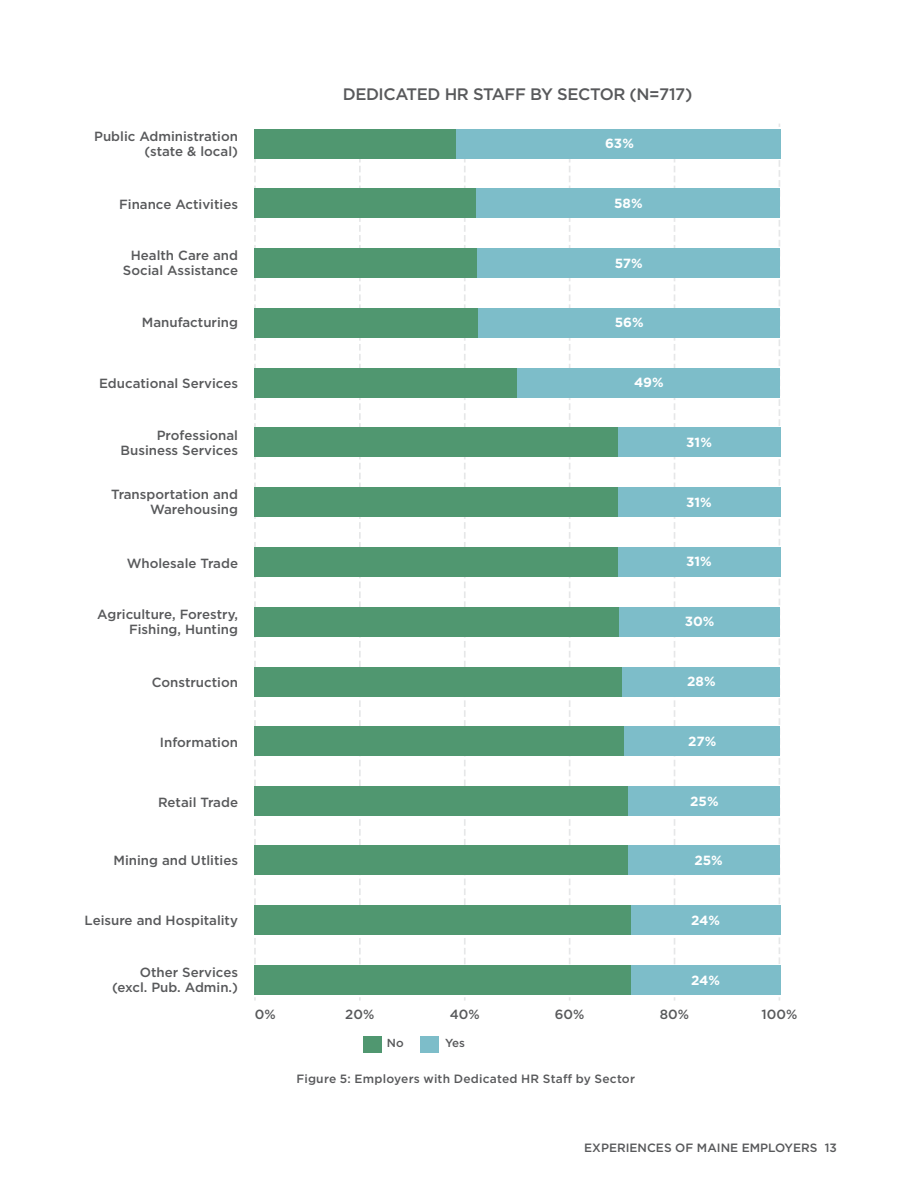
<style>
.page{position:relative;width:918px;height:1188px;background:#fff}
.page>*{position:absolute;margin:0;border:0;box-sizing:border-box;transform-origin:0 0}
.t1{font:500 16.65px "Gotham";letter-spacing:-.025em;color:#58595b}
.t2{font:500 13.35px/15px "Gotham";color:#58595b;text-align:right}
.t3{font:700 13.35px "Gotham";color:#fff}
.t4{font:500 12px "Gotham";letter-spacing:.005em;color:#58595b}
.t5{font:500 11.7px "Gotham";color:#58595b}
</style>
<div class="page">
<svg style="left:254px;top:158px;width:2px;height:843px"></svg>
<svg style="left:359px;top:158px;width:2px;height:843px"></svg>
<svg style="left:464px;top:158px;width:2px;height:843px"></svg>
<svg style="left:569px;top:158px;width:1px;height:843px"></svg>
<svg style="left:674px;top:158px;width:1px;height:843px"></svg>
<svg style="left:779px;top:124px;width:1px;height:877px"></svg>
<div style="left:363px;top:1036px;width:18px;height:17px;background:#509770"></div>
<div style="left:421px;top:1036px;width:18px;height:17px;background:#7dbdc9"></div>
<div style="left:254px;top:129px;width:202px;height:29px;background:#509770"></div>
<div style="left:456px;top:129px;width:324px;height:29px;background:#7dbdc9"></div>
<div style="left:254px;top:188px;width:223px;height:30px;background:#509770"></div>
<div style="left:477px;top:188px;width:303px;height:30px;background:#7dbdc9"></div>
<div style="left:254px;top:248px;width:224px;height:30px;background:#509770"></div>
<div style="left:478px;top:248px;width:302px;height:30px;background:#7dbdc9"></div>
<div style="left:254px;top:308px;width:224px;height:30px;background:#509770"></div>
<div style="left:478px;top:308px;width:302px;height:30px;background:#7dbdc9"></div>
<div style="left:254px;top:368px;width:264px;height:30px;background:#509770"></div>
<div style="left:518px;top:368px;width:262px;height:30px;background:#7dbdc9"></div>
<div style="left:254px;top:427px;width:364px;height:30px;background:#509770"></div>
<div style="left:618px;top:427px;width:162px;height:30px;background:#7dbdc9"></div>
<div style="left:254px;top:487px;width:364px;height:30px;background:#509770"></div>
<div style="left:618px;top:487px;width:162px;height:30px;background:#7dbdc9"></div>
<div style="left:254px;top:547px;width:364px;height:30px;background:#509770"></div>
<div style="left:618px;top:547px;width:162px;height:30px;background:#7dbdc9"></div>
<div style="left:254px;top:607px;width:365px;height:30px;background:#509770"></div>
<div style="left:619px;top:607px;width:161px;height:30px;background:#7dbdc9"></div>
<div style="left:254px;top:667px;width:369px;height:30px;background:#509770"></div>
<div style="left:623px;top:667px;width:157px;height:30px;background:#7dbdc9"></div>
<div style="left:254px;top:726px;width:371px;height:30px;background:#509770"></div>
<div style="left:625px;top:726px;width:155px;height:30px;background:#7dbdc9"></div>
<div style="left:254px;top:786px;width:375px;height:30px;background:#509770"></div>
<div style="left:629px;top:786px;width:151px;height:30px;background:#7dbdc9"></div>
<div style="left:254px;top:846px;width:375px;height:29px;background:#509770"></div>
<div style="left:629px;top:846px;width:151px;height:29px;background:#7dbdc9"></div>
<div style="left:254px;top:905px;width:377px;height:30px;background:#509770"></div>
<div style="left:631px;top:905px;width:149px;height:30px;background:#7dbdc9"></div>
<div style="left:254px;top:965px;width:377px;height:30px;background:#509770"></div>
<div style="left:631px;top:965px;width:149px;height:30px;background:#7dbdc9"></div>
<p class="t2" style="left:94px;top:128px;width:145px">Public Administration (state &amp; local)</p>
<p class="t1" style="left:343px;top:83px;width:351px">DEDICATED HR STAFF BY SECTOR (N=717)</p>
<p class="t3" style="left:605px;top:134px;width:30px">63%</p>
<p class="t2" style="left:119px;top:196px;width:120px">Finance Activities</p>
<p class="t3" style="left:614px;top:194px;width:30px">58%</p>
<p class="t2" style="left:123px;top:248px;width:117px;text-align:center">Health Care and<br>Social Assistance</p>
<p class="t3" style="left:615px;top:254px;width:29px">57%</p>
<p class="t2" style="left:142px;top:315px;width:98px">Manufacturing</p>
<p class="t3" style="left:615px;top:314px;width:30px">56%</p>
<p class="t2" style="left:99px;top:376px;width:140px">Educational Services</p>
<p class="t3" style="left:634px;top:374px;width:31px">49%</p>
<p class="t2" style="left:121px;top:427px;width:119px">Professional<br>Business Services</p>
<p class="t3" style="left:686px;top:433px;width:27px">31%</p>
<p class="t2" style="left:111px;top:487px;width:128px">Transportation and<br>Warehousing</p>
<p class="t3" style="left:686px;top:493px;width:27px">31%</p>
<p class="t2" style="left:127px;top:555px;width:113px">Wholesale Trade</p>
<p class="t3" style="left:686px;top:553px;width:27px">31%</p>
<p class="t2" style="left:97px;top:607px;width:142px">Agriculture, Forestry,<br>Fishing, Hunting</p>
<p class="t3" style="left:685px;top:613px;width:31px">30%</p>
<p class="t2" style="left:152px;top:675px;width:88px">Construction</p>
<p class="t3" style="left:687px;top:672px;width:30px">28%</p>
<p class="t2" style="left:160px;top:735px;width:80px">Information</p>
<p class="t3" style="left:688px;top:732px;width:30px">27%</p>
<p class="t2" style="left:158px;top:794px;width:81px">Retail Trade</p>
<p class="t3" style="left:690px;top:792px;width:30px">25%</p>
<p class="t2" style="left:114px;top:852px;width:126px">Mining and Utlities</p>
<p class="t3" style="left:694px;top:851px;width:30px">25%</p>
<p class="t2" style="left:85px;top:912px;width:155px">Leisure and Hospitality</p>
<p class="t3" style="left:691px;top:911px;width:31px">24%</p>
<p class="t2" style="left:112px;top:965px;width:127px">Other Services (excl. Pub. Admin.)</p>
<p class="t3" style="left:691px;top:971px;width:31px">24%</p>
<p class="t2" style="left:255px;top:1006px;width:22px">0%</p>
<p class="t2" style="left:345px;top:1006px;width:31px">20%</p>
<p class="t2" style="left:450px;top:1006px;width:31px">40%</p>
<p class="t2" style="left:555px;top:1006px;width:31px">60%</p>
<p class="t2" style="left:660px;top:1006px;width:31px">80%</p>
<p class="t2" style="left:762px;top:1006px;width:37px">100%</p>
<p class="t5" style="left:387px;top:1036px;width:18px">No</p>
<p class="t5" style="left:445px;top:1036px;width:21px">Yes</p>
<p class="t4" style="left:296px;top:1071px;width:340px">Figure 5: Employers with Dedicated HR Staff by Sector</p>
<p class="t4" style="left:584px;top:1140px;width:254px">EXPERIENCES OF MAINE EMPLOYERS 13</p>
</div>
